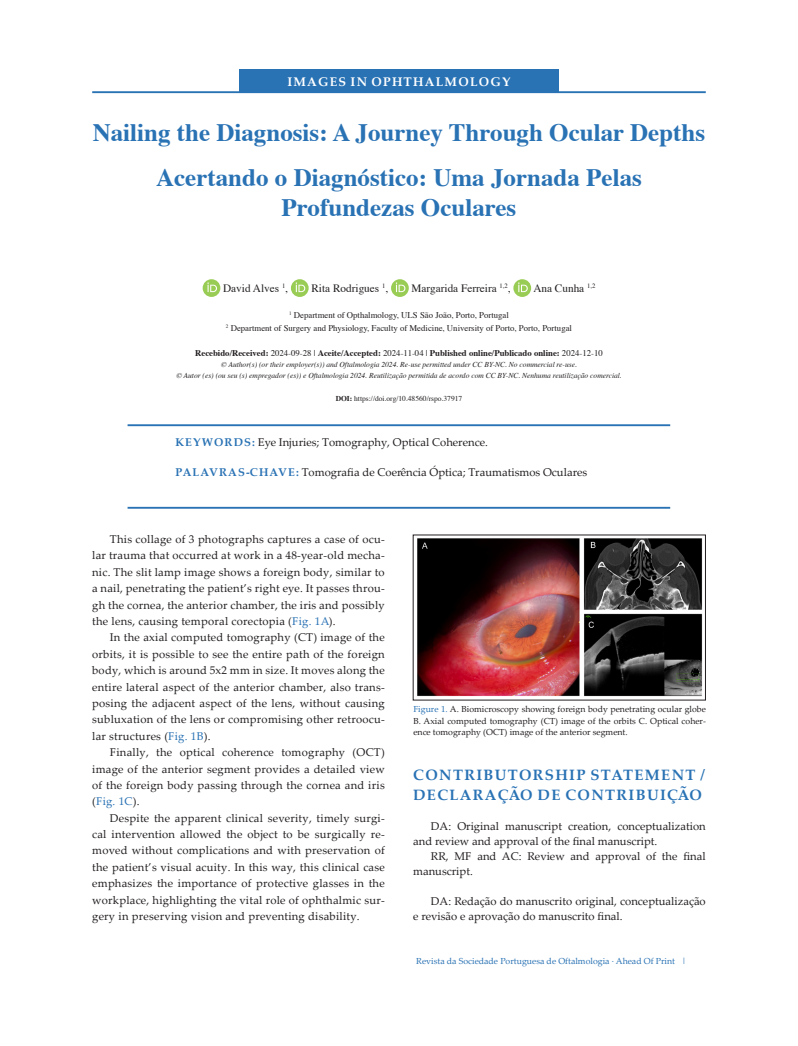
<style>
.page{position:relative;width:798px;height:1046px;background:#fff}
.page>*{position:absolute;margin:0;border:0;box-sizing:border-box;transform-origin:0 0}
.Titulo{font:700 25px/30px "Times";color:#2972b4;text-align:center}
.Artigos_-_Titulo_1{font:700 15px/20px "Palatino Linotype";letter-spacing:.09em;color:#2972b4}
.t1{font:700 12.5px "Palatino Linotype";letter-spacing:.1em;color:#fff}
.Artigo_-_texto_norma{font:11.25px/16.4px "Palatino Linotype";color:#231f20;text-align:justify}
.Resumo_-_texto{font:11.25px "Palatino Linotype";color:#231f20}
.Autores{font:11.25px "Times";color:#231f20}
.Figuras_e{font:8.75px/11.2px "Palatino Linotype";color:#231f20;text-align:justify}
.Filiaçao{font:8.75px "Times";color:#231f20}
.Informações_publicaç{font:700 8.75px "Times";color:#231f20}
.t2{font:8.75px "Palatino Linotype";color:#2972b4}
.outras_informações{font:italic 7.5px "Times";color:#231f20}
.Informações_publicaç-2{font:7.5px "Times";color:#231f20}
.s1{font-weight:400}
.s2{font-weight:700}
.s3{font-weight:700;color:#2972b4}
.s4{color:#2972b4}
</style>
<div class="page">
<hr style="left:92px;top:91px;width:613px;height:2px;background:#2972b4">
<div style="left:239px;top:69px;width:319px;height:23px;background:#2972b4"></div>
<hr style="left:127px;top:424px;width:543px;height:2px;background:#2972b4">
<hr style="left:127px;top:507px;width:543px;height:1px;background:#2972b4">
<div style="left:202px;top:279px;width:18px;height:18px;background:#99cc54;border-radius:50%"></div>
<svg style="left:207px;top:282px;width:10px;height:10px"></svg>
<div style="left:291px;top:279px;width:17px;height:18px;background:#99cc54;border-radius:50%"></div>
<svg style="left:295px;top:282px;width:10px;height:10px"></svg>
<div style="left:391px;top:279px;width:17px;height:18px;background:#99cc54;border-radius:50%"></div>
<svg style="left:395px;top:282px;width:10px;height:10px"></svg>
<svg style="left:513px;top:279px;width:18px;height:18px"></svg>
<svg style="left:518px;top:282px;width:9px;height:10px"></svg>
<img style="left:417px;top:538px;width:286px;height:159px">
<p class="t1" style="left:287px;top:73px;width:224px">IMAGES IN OPHTHALMOLOGY</p>
<p class="Titulo" style="left:93px;top:115px;width:613px">Nailing the Diagnosis: A Journey Through Ocular Depths</p>
<p class="Titulo" style="left:156px;top:160px;width:487px">Acertando o Diagnóstico: Uma Jornada Pelas<br>Profundezas Oculares</p>
<p class="Autores" style="left:223px;top:277px;width:66px">David Alves <sup>1</sup>,</p>
<p class="Autores" style="left:311px;top:277px;width:78px">Rita Rodrigues <sup>1</sup>,</p>
<p class="Autores" style="left:411px;top:277px;width:100px">Margarida Ferreira <sup>1,2</sup>,</p>
<p class="Autores" style="left:533px;top:277px;width:63px">Ana Cunha <sup>1,2</sup></p>
<p class="Filiaçao" style="left:289px;top:307px;width:221px"><sup>1</sup> Department of Opthalmology, ULS São João, Porto, Portugal</p>
<p class="Filiaçao" style="left:226px;top:319px;width:347px"><sup>2</sup> Department of Surgery and Physiology, Faculty of Medicine, University of Porto, Porto, Portugal</p>
<p class="Informações_publicaç" style="left:195px;top:344px;width:409px">Recebido/Received: <span class="s1">2024-09-28 |</span> Aceite/Accepted: <span class="s1">2024-11-04 |</span> Published online/Publicado online: <span class="s1">2024-12-10</span></p>
<p class="outras_informações" style="left:221px;top:357px;width:357px">© Author(s) (or their employer(s)) and Oftalmologia 2024. Re‑use permitted under CC BY‑NC. No commercial re‑use.</p>
<p class="outras_informações" style="left:176px;top:369px;width:447px">© Autor (es) (ou seu (s) empregador (es)) e Oftalmologia 2024. Reutilização permitida de acordo com CC BY‑NC. Nenhuma reutilização comercial.</p>
<p class="Informações_publicaç-2" style="left:335px;top:391px;width:128px"><span class="s2">DOI:</span> https://doi.org/10.48560/rspo.37917</p>
<p class="Resumo_-_texto" style="left:175px;top:434px;width:314px"><span class="s3">KEYWORDS:</span> Eye Injuries; Tomography, Optical Coherence.</p>
<p class="Resumo_-_texto" style="left:175px;top:464px;width:413px"><span class="s3">PALAVRAS-CHAVE:</span> Tomografia de Coerência Óptica; Traumatismos Oculares</p>
<p class="Artigo_-_texto_norma" style="left:92px;top:530px;width:294px;text-indent:18px">This collage of 3 photographs captures a case of ocu&shy;lar trauma that occurred at work in a 48-year-old mecha&shy;nic. The slit lamp image shows a foreign body, similar to a nail, penetrating the patient’s right eye. It passes throu&shy;gh the cornea, the anterior chamber, the iris and possibly the lens, causing temporal corectopia (<span class="s4">Fig. 1A</span>).</p>
<p class="Artigo_-_texto_norma" style="left:92px;top:628px;width:294px;text-indent:18px">In the axial computed tomography (CT) image of the orbits, it is possible to see the entire path of the foreign body, which is around 5x2 mm in size. It moves along the entire lateral aspect of the anterior chamber, also trans&shy;posing the adjacent aspect of the lens, without causing subluxation of the lens or compromising other retroocu&shy;lar structures (<span class="s4">Fig. 1B</span>).</p>
<p class="Artigo_-_texto_norma" style="left:92px;top:743px;width:294px;text-indent:18px">Finally, the optical coherence tomography (OCT) image of the anterior segment provides a detailed view of the foreign body passing through the cornea and iris (<span class="s4">Fig. 1C</span>).</p>
<p class="Artigo_-_texto_norma" style="left:92px;top:809px;width:294px;text-indent:18px">Despite the apparent clinical severity, timely surgi&shy;cal intervention allowed the object to be surgically re&shy;moved without complications and with preservation of the patient’s visual acuity. In this way, this clinical case emphasizes the importance of protective glasses in the workplace, highlighting the vital role of ophthalmic sur&shy;gery in preserving vision and preventing disability.</p>
<p class="Figuras_e" style="left:413px;top:703px;width:294px"><span class="s4">Figure 1.</span> A. Biomicroscopy showing foreign body penetrating ocular globe B. Axial computed tomography (CT) image of the orbits C. Optical coher&shy;ence tomography (OCT) image of the anterior segment.</p>
<p class="Artigos_-_Titulo_1" style="left:413px;top:764px;width:293px">CONTRIBUTORSHIP STATEMENT /<br>DECLARAÇÃO DE CONTRIBUIÇÃO</p>
<p class="Artigo_-_texto_norma" style="left:413px;top:817px;width:294px;line-height:15px;text-indent:18px">DA: Original manuscript creation, conceptualization and review and approval of the final manuscript.</p>
<p class="Artigo_-_texto_norma" style="left:413px;top:848px;width:294px;line-height:15px;text-indent:18px">RR, MF and AC: Review and approval of the final manuscript.</p>
<p class="Artigo_-_texto_norma" style="left:413px;top:893px;width:294px;line-height:15px;text-indent:18px">DA: Redação do manuscrito original, conceptualização e revisão e aprovação do manuscrito final.</p>
<p class="t2" style="left:416px;top:954px;width:291px">Revista da Sociedade Portuguesa de Oftalmologia · Ahead Of Print | 519</p>
</div>
